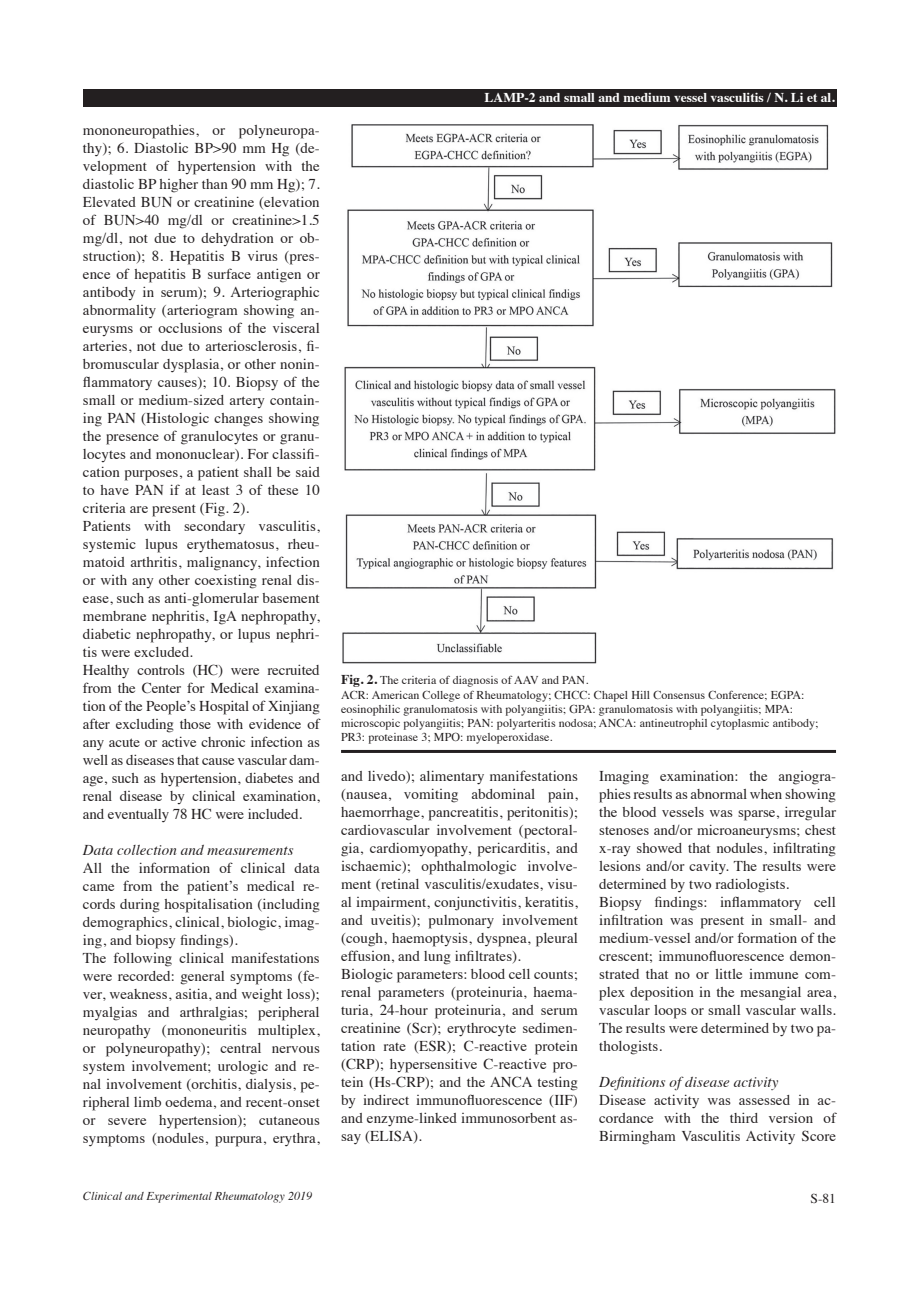
<style>
.page{position:relative;width:919px;height:1289px;background:#fff}
.page>*{position:absolute;margin:0;border:0;box-sizing:border-box;transform-origin:0 0}
.t1{font:15px/18px "Times";letter-spacing:.005em;color:#231f20}
.t2{font:italic 15px "Times";letter-spacing:.005em;color:#231f20}
.t3{font:700 13.5px "Times";color:#fff}
.t4{font:13.5px "Times";color:#231f20}
.t5{font:12px/14.2px "Times";letter-spacing:.005em;color:#231f20}
.t6{font:italic 12px "Times";letter-spacing:.005em;color:#231f20}
.s1{font-weight:700;font-size:13.5px}
</style>
<div class="page">
<div style="left:83px;top:89px;width:753px;height:17px;background:#231f20"></div>
<hr style="left:341px;top:750px;width:495px;height:3px;background:#231f20">
<img style="left:342px;top:124px;width:494px;height:540px">
<p class="t1" style="left:83px;top:119px;width:238px">mononeuropathies, or polyneuropa&shy;thy); 6. Diastolic BP&gt;90 mm Hg (de&shy;velopment of hypertension with the diastolic BP higher than 90 mm Hg); 7.<br>Elevated BUN or creatinine (elevation of BUN&gt;40 mg/dl or creatinine&gt;1.5 mg/dl, not due to dehydration or ob&shy;struction); 8. Hepatitis B virus (pres&shy;ence of hepatitis B surface antigen or antibody in serum); 9. Arteriographic abnormality (arteriogram showing an&shy;eurysms or occlusions of the visceral arteries, not due to arteriosclerosis, fi&shy;bromuscular dysplasia, or other nonin&shy;flammatory causes); 10. Biopsy of the small or medium-sized artery contain&shy;ing PAN (Histologic changes showing the presence of granulocytes or granu&shy;locytes and mononuclear). For classifi&shy;cation purposes, a patient shall be said to have PAN if at least 3 of these 10 criteria are present (Fig. 2).<br>Patients with secondary vasculitis, systemic lupus erythematosus, rheu&shy;matoid arthritis, malignancy, infection or with any other coexisting renal dis&shy;ease, such as anti-glomerular basement membrane nephritis, IgA nephropathy, diabetic nephropathy, or lupus nephri&shy;tis were excluded.<br>Healthy controls (HC) were recruited from the Center for Medical examina&shy;tion of the People’s Hospital of Xinjiang after excluding those with evidence of any acute or active chronic infection as well as diseases that cause vascular dam&shy;age, such as hypertension, diabetes and renal disease by clinical examination, and eventually 78 HC were included.</p>
<p class="t2" style="left:83px;top:836px;width:212px">Data collection and measurements</p>
<p class="t1" style="left:83px;top:857px;width:238px">All the information of clinical data came from the patient’s medical re&shy;cords during hospitalisation (including demographics, clinical, biologic, imag&shy;ing, and biopsy findings).<br>The following clinical manifestations were recorded: general symptoms (fe&shy;ver, weakness, asitia, and weight loss); myalgias and arthralgias; peripheral neuropathy (mononeuritis multiplex, or polyneuropathy); central nervous system involvement; urologic and re&shy;nal involvement (orchitis, dialysis, pe&shy;ripheral limb oedema, and recent-onset or severe hypertension); cutaneous symptoms (nodules, purpura, erythra,</p>
<p class="t3" style="left:484px;top:84px;width:351px">LAMP-2 and small and medium vessel vasculitis / N. Li et al.</p>
<p class="t5" style="left:341px;top:672px;width:479px"><span class="s1">Fig. 2.</span> The criteria of diagnosis of AAV and PAN.<br>ACR: American College of Rheumatology; CHCC: Chapel Hill Consensus Conference; EGPA: eosinophilic granulomatosis with polyangiitis; GPA: granulomatosis with polyangiitis; MPA: microscopic polyangiitis; PAN: polyarteritis nodosa; ANCA: antineutrophil cytoplasmic antibody; PR3: proteinase 3; MPO: myeloperoxidase.</p>
<p class="t1" style="left:341px;top:766px;width:238px">and livedo); alimentary manifestations (nausea, vomiting abdominal pain, haemorrhage, pancreatitis, peritonitis); cardiovascular involvement (pectoral&shy;gia, cardiomyopathy, pericarditis, and ischaemic); ophthalmologic involve&shy;ment (retinal vasculitis/exudates, visu&shy;al impairment, conjunctivitis, keratitis, and uveitis); pulmonary involvement (cough, haemoptysis, dyspnea, pleural effusion, and lung infiltrates).<br>Biologic parameters: blood cell counts; renal parameters (proteinuria, haema&shy;turia, 24-hour proteinuria, and serum creatinine (Scr); erythrocyte sedimen&shy;tation rate (ESR); C-reactive protein (CRP); hypersensitive C-reactive pro&shy;tein (Hs-CRP); and the ANCA testing by indirect immunofluorescence (IIF) and enzyme-linked immunosorbent as&shy;say (ELISA).</p>
<p class="t1" style="left:599px;top:766px;width:238px">Imaging examination: the angiogra&shy;phies results as abnormal when showing the blood vessels was sparse, irregular stenoses and/or microaneurysms; chest x-ray showed that nodules, infiltrating lesions and/or cavity. The results were determined by two radiologists.<br>Biopsy findings: inflammatory cell infiltration was present in small- and medium-vessel and/or formation of the crescent; immunofluorescence demon&shy;strated that no or little immune com&shy;plex deposition in the mesangial area, vascular loops or small vascular walls.<br>The results were determined by two pa&shy;thologists.</p>
<p class="t2" style="left:599px;top:1069px;width:181px">Definitions of disease activity</p>
<p class="t1" style="left:599px;top:1090px;width:238px;text-align:justify">Disease activity was assessed in ac&shy;cordance with the third version of Birmingham Vasculitis Activity Score</p>
<p class="t6" style="left:83px;top:1185px;width:231px">Clinical and Experimental Rheumatology 2019</p>
<p class="t4" style="left:810px;top:1185px;width:27px">S-81</p>
</div>
